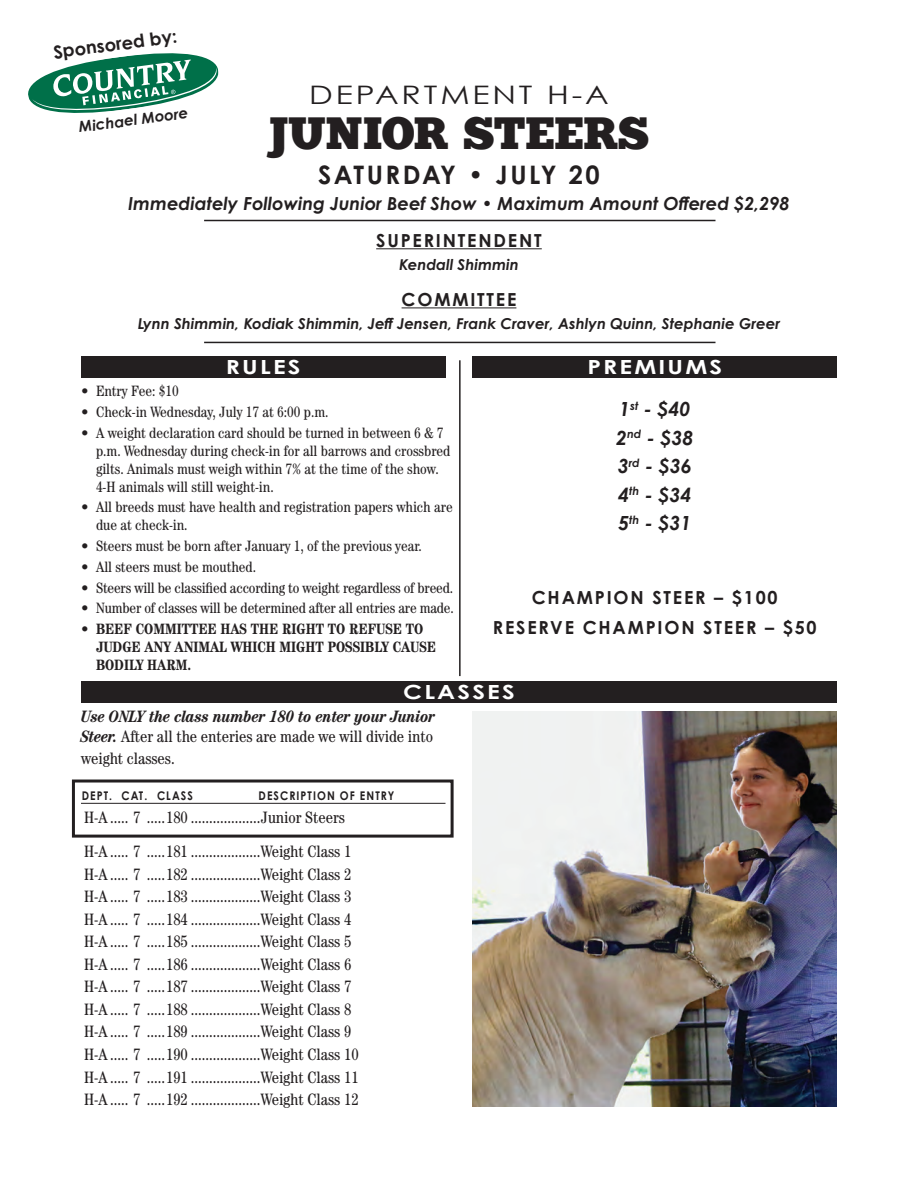
<style>
.page{position:relative;width:918px;height:1188px;background:#fff}
.page>*{position:absolute;margin:0;border:0;box-sizing:border-box;transform-origin:0 0}
.t1{font:45px "Merit";color:#231f20}
.t2{font:700 25.5px "Century Gothic Pro";letter-spacing:.1em;color:#231f20}
.t3{font:25.5px "Century Gothic";letter-spacing:.09em;color:#231f20;scale:1.25 1}
.t4{font:italic 700 19.5px/28.5px "Century Gothic Pro";color:#231f20}
.t5{font:700 19.5px "Century Gothic Pro";letter-spacing:.09em;color:#fff;scale:1.25 1}
.t6{font:700 18px/30px "Century Gothic Pro";letter-spacing:.1em;color:#231f20;text-align:center}
.t7{font:italic 700 18px "Century Gothic Pro";color:#231f20}
.t8{font:condensed 16.5px/22.5px "Century Std";color:#231f20}
.t9{font:italic 700 condensed 16.5px/19.5px "Century Std";color:#231f20}
.t10{font:condensed 15px/18px "Century Std";color:#231f20}
.t11{font:italic 700 15px "Century Gothic Pro";color:#231f20}
.t12{font:700 condensed 15px/18px "Century Std";color:#231f20}
.t13{font:700 12px "Century Gothic Pro";letter-spacing:.1em;color:#231f20;scale:.88 1}
.s1{font-weight:400}
.s2{font-weight:400;font-style:normal}
</style>
<div class="page">
<hr style="left:376px;top:248px;width:166px;height:1px;background:#231f20">
<hr style="left:402px;top:307px;width:114px;height:1px;background:#231f20">
<div style="left:81px;top:356px;width:365px;height:22px;background:#231f20"></div>
<hr style="left:204px;top:220px;width:512px;height:1px;background:#231f20">
<hr style="left:204px;top:342px;width:512px;height:1px;background:#231f20">
<hr style="left:459px;top:360px;width:2px;height:316px;background:#231f20">
<div style="left:472px;top:356px;width:365px;height:22px;background:#231f20"></div>
<div style="left:81px;top:681px;width:756px;height:22px;background:#231f20"></div>
<hr style="left:81px;top:803px;width:365px;height:1px;background:#231f20">
<div style="left:72px;top:780px;width:382px;height:58px;border:3px solid #231f20"></div>
<svg style="left:28px;top:53px;width:191px;height:60px"></svg>
<img style="left:472px;top:711px;width:365px;height:396px">
<p class="t6" style="left:52px;top:36px;width:126px;rotate:-7deg">Sponsored by:</p>
<h2 class="t3" style="left:309px;top:76px;width:241px">DEPARTMENT H-A</h2>
<h1 class="t1" style="left:269px;top:107px;width:381px">JUNIOR STEERS</h1>
<h2 class="t2" style="left:318px;top:159px;width:283px">SATURDAY • JULY 20</h2>
<p class="t7" style="left:128px;top:192px;width:663px">Immediately Following Junior Beef Show • Maximum Amount Offered $2,298</p>
<p class="t6" style="left:376px;top:225px;width:167px">SUPERINTENDENT</p>
<p class="t11" style="left:399px;top:255px;width:121px">Kendall Shimmin</p>
<p class="t6" style="left:402px;top:284px;width:116px">COMMITTEE</p>
<p class="t11" style="left:138px;top:314px;width:644px">Lynn Shimmin, Kodiak Shimmin, Jeff Jensen, Frank Craver, Ashlyn Quinn, Stephanie Greer</p>
<p class="t5" style="left:226px;top:355px;width:61px">RULES</p>
<p class="t5" style="left:587px;top:355px;width:109px">PREMIUMS</p>
<p class="t10" style="left:81px;top:382px;width:99px">• Entry Fee: $10</p>
<p class="t10" style="left:81px;top:403px;width:249px">• Check-in Wednesday, July 17 at 6:00 p.m.</p>
<p class="t10" style="left:96px;top:423px;width:356px;text-indent:-15px">• A weight declaration card should be turned in between 6 &amp; 7 p.m. Wednesday during check-in for all barrows and crossbred gilts. Animals must weigh within 7% at the time of the show.<br>4-H animals will still weight-in.</p>
<p class="t10" style="left:96px;top:498px;width:358px;text-indent:-15px">• All breeds must have health and registration papers which are due at check-in.</p>
<p class="t10" style="left:81px;top:537px;width:342px">• Steers must be born after January 1, of the previous year.</p>
<p class="t10" style="left:81px;top:558px;width:177px">• All steers must be mouthed.</p>
<p class="t10" style="left:81px;top:578px;width:374px">• Steers will be classified according to weight regardless of breed.</p>
<p class="t10" style="left:81px;top:599px;width:374px">• Number of classes will be determined after all entries are made.</p>
<p class="t12" style="left:96px;top:620px;width:342px;text-indent:-15px"><span class="s1">•</span> BEEF COMMITTEE HAS THE RIGHT TO REFUSE TO<br>JUDGE ANY ANIMAL WHICH MIGHT POSSIBLY CAUSE<br>BODILY HARM.</p>
<p class="t5" style="left:403px;top:680px;width:91px">CLASSES</p>
<p class="t11" style="left:78px;top:118px;width:111px;rotate:-8deg">Michael Moore</p>
<p class="t4" style="left:616px;top:394px;width:79px">1<sup>st</sup> - $40<br>2<sup>nd</sup> - $38<br>3<sup>rd</sup> - $36<br>4<sup>th</sup> - $34<br>5<sup>th</sup> - $31</p>
<p class="t6" style="left:493px;top:582px;width:325px">CHAMPION STEER – $100<br>RESERVE CHAMPION STEER – $50</p>
<p class="t9" style="left:81px;top:707px;width:356px">Use ONLY the class number 180 to enter your Junior<br>Steer. <span class="s2">After all the enteries are made we will divide into</span></p>
<p class="t8" style="left:81px;top:747px;width:95px">weight classes.</p>
<p class="t13" style="left:82px;top:788px;width:128px">DEPT. CAT. CLASS</p>
<p class="t13" style="left:259px;top:788px;width:156px">DESCRIPTION OF ENTRY</p>
<p class="t8" style="left:84px;top:800px;width:269px;line-height:34.5px">H-A ..... 7 .....180 ...................Junior Steers<br>H-A ..... 7 .....181 ...................Weight Class 1</p>
<p class="t8" style="left:84px;top:863px;width:276px">H-A ..... 7 .....182 ...................Weight Class 2<br>H-A ..... 7 .....183 ...................Weight Class 3<br>H-A ..... 7 .....184 ...................Weight Class 4<br>H-A ..... 7 .....185 ...................Weight Class 5<br>H-A ..... 7 .....186 ...................Weight Class 6<br>H-A ..... 7 .....187 ...................Weight Class 7<br>H-A ..... 7 .....188 ...................Weight Class 8<br>H-A ..... 7 .....189 ...................Weight Class 9<br>H-A ..... 7 .....190 ...................Weight Class 10<br>H-A ..... 7 .....191 ...................Weight Class 11<br>H-A ..... 7 .....192 ...................Weight Class 12</p>
</div>
